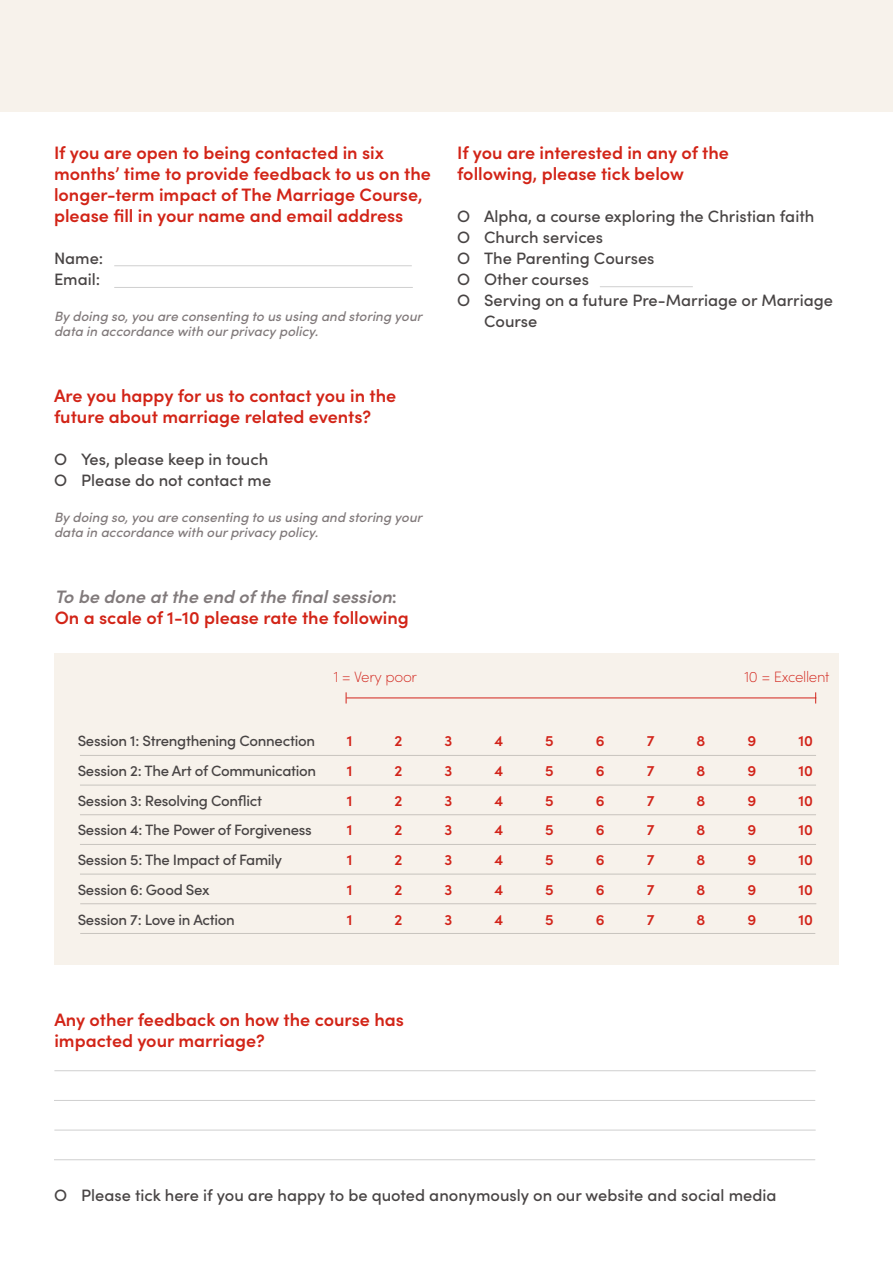
<style>
.page{position:relative;width:893px;height:1263px;background:#fff}
.page>*{position:absolute;margin:0;border:0;box-sizing:border-box;transform-origin:0 0}
.t1{font:600 18px/21px "Sofia Pro";color:#d22417}
.t2{font:500 16.5px/21px "Sofia Pro";color:#484444}
.t3{font:500 15px/29.7px "Sofia Pro";letter-spacing:-.02em;color:#484444}
.t4{font:600 15px "Sofia Pro";color:#d2241a}
.t5{font:200 15px "Sofia Pro";letter-spacing:-.02em;color:#d2241b}
.t6{font:italic 500 13.5px/15px "Sofia Pro";color:#817a7b}
.s1{font-style:italic;color:#817a7b}
.s2{color:#817a7b}
</style>
<div class="page">
<div style="left:1px;top:0;width:892px;height:112px;background:#f7f2eb"></div>
<div style="left:54px;top:654px;width:785px;height:311px;background:#f7f2eb"></div>
<hr style="left:80px;top:755px;width:736px;height:1px;background:#000">
<hr style="left:80px;top:785px;width:736px;height:1px;background:#000">
<hr style="left:80px;top:814px;width:736px;height:1px;background:#000">
<hr style="left:80px;top:844px;width:736px;height:1px;background:#000">
<hr style="left:80px;top:874px;width:736px;height:1px;background:#000">
<hr style="left:346px;top:697px;width:470px;height:1px;background:#d2241b">
<hr style="left:600px;top:286px;width:93px;height:1px;background:#000">
<hr style="left:114px;top:265px;width:298px;height:1px;background:#000">
<hr style="left:114px;top:287px;width:299px;height:1px;background:#000">
<hr style="left:80px;top:903px;width:736px;height:1px;background:#000">
<hr style="left:80px;top:933px;width:735px;height:1px;background:#000">
<hr style="left:54px;top:1070px;width:762px;height:1px;background:#000">
<hr style="left:54px;top:1100px;width:761px;height:1px;background:#000">
<hr style="left:54px;top:1130px;width:762px;height:1px;background:#000">
<hr style="left:54px;top:1159px;width:761px;height:1px;background:#000">
<p class="t1" style="left:54px;top:141px;width:378px">If you are open to being contacted in six months’ time to provide feedback to us on the longer-term impact of The Marriage Course, please fill in your name and email address</p>
<p class="t2" style="left:54px;top:247px;width:51px">Name:<br>Email:</p>
<p class="t6" style="left:54px;top:308px;width:370px">By doing so, you are consenting to us using and storing your data in accordance with our privacy policy.</p>
<p class="t1" style="left:54px;top:384px;width:344px">Are you happy for us to contact you in the future about marriage related events?</p>
<p class="t2" style="left:54px;top:448px;width:219px">O Yes, please keep in touch<br>O Please do not contact me</p>
<p class="t6" style="left:54px;top:509px;width:370px">By doing so, you are consenting to us using and storing your data in accordance with our privacy policy.</p>
<p class="t1" style="left:55px;top:585px;width:356px"><span class="s1">To be done at the end of the final session</span><span class="s2">:<br></span>On a scale of 1-10 please rate the following</p>
<p class="t1" style="left:457px;top:141px;width:273px">If you are interested in any of the following, please tick below</p>
<p class="t2" style="left:457px;top:205px;width:359px">O Alpha, a course exploring the Christian faith</p>
<p class="t2" style="left:457px;top:226px;width:147px">O Church services</p>
<p class="t2" style="left:457px;top:247px;width:199px">O The Parenting Courses</p>
<p class="t2" style="left:457px;top:268px;width:133px">O Other courses</p>
<p class="t2" style="left:457px;top:289px;width:377px">O Serving on a future Pre-Marriage or Marriage</p>
<p class="t2" style="left:484px;top:310px;width:55px">Course</p>
<p class="t5" style="left:334px;top:666px;width:85px">1 = Very poor</p>
<p class="t5" style="left:744px;top:666px;width:86px">10 = Excellent</p>
<p class="t3" style="left:78px;top:725px;width:240px">Session 1: Strengthening Connection<br>Session 2: The Art of Communication<br>Session 3: Resolving Conflict<br>Session 4: The Power of Forgiveness<br>Session 5: The Impact of Family<br>Session 6: Good Sex<br>Session 7: Love in Action</p>
<p class="t4" style="left:347px;top:730px;width:7px">1</p>
<p class="t4" style="left:394px;top:730px;width:9px">2</p>
<p class="t4" style="left:444px;top:730px;width:9px">3</p>
<p class="t4" style="left:494px;top:730px;width:10px">4</p>
<p class="t4" style="left:545px;top:730px;width:10px">5</p>
<p class="t4" style="left:596px;top:730px;width:10px">6</p>
<p class="t4" style="left:647px;top:730px;width:9px">7</p>
<p class="t4" style="left:696px;top:730px;width:10px">8</p>
<p class="t4" style="left:747px;top:730px;width:10px">9</p>
<p class="t4" style="left:798px;top:730px;width:16px">10</p>
<p class="t4" style="left:347px;top:759px;width:7px">1</p>
<p class="t4" style="left:394px;top:759px;width:9px">2</p>
<p class="t4" style="left:444px;top:759px;width:9px">3</p>
<p class="t4" style="left:494px;top:759px;width:10px">4</p>
<p class="t4" style="left:545px;top:759px;width:10px">5</p>
<p class="t4" style="left:596px;top:759px;width:10px">6</p>
<p class="t4" style="left:647px;top:759px;width:9px">7</p>
<p class="t4" style="left:696px;top:759px;width:10px">8</p>
<p class="t4" style="left:747px;top:759px;width:10px">9</p>
<p class="t4" style="left:798px;top:759px;width:16px">10</p>
<p class="t4" style="left:347px;top:789px;width:7px">1</p>
<p class="t4" style="left:394px;top:789px;width:9px">2</p>
<p class="t4" style="left:444px;top:789px;width:9px">3</p>
<p class="t4" style="left:494px;top:789px;width:10px">4</p>
<p class="t4" style="left:545px;top:789px;width:10px">5</p>
<p class="t4" style="left:596px;top:789px;width:10px">6</p>
<p class="t4" style="left:647px;top:789px;width:9px">7</p>
<p class="t4" style="left:696px;top:789px;width:10px">8</p>
<p class="t4" style="left:747px;top:789px;width:10px">9</p>
<p class="t4" style="left:798px;top:789px;width:16px">10</p>
<p class="t4" style="left:347px;top:819px;width:7px">1</p>
<p class="t4" style="left:394px;top:819px;width:9px">2</p>
<p class="t4" style="left:444px;top:819px;width:9px">3</p>
<p class="t4" style="left:494px;top:819px;width:10px">4</p>
<p class="t4" style="left:545px;top:819px;width:10px">5</p>
<p class="t4" style="left:596px;top:819px;width:10px">6</p>
<p class="t4" style="left:647px;top:819px;width:9px">7</p>
<p class="t4" style="left:696px;top:819px;width:10px">8</p>
<p class="t4" style="left:747px;top:819px;width:10px">9</p>
<p class="t4" style="left:798px;top:819px;width:16px">10</p>
<p class="t4" style="left:347px;top:848px;width:7px">1</p>
<p class="t4" style="left:394px;top:848px;width:9px">2</p>
<p class="t4" style="left:444px;top:848px;width:9px">3</p>
<p class="t4" style="left:494px;top:848px;width:10px">4</p>
<p class="t4" style="left:545px;top:848px;width:10px">5</p>
<p class="t4" style="left:596px;top:848px;width:10px">6</p>
<p class="t4" style="left:647px;top:848px;width:9px">7</p>
<p class="t4" style="left:696px;top:848px;width:10px">8</p>
<p class="t4" style="left:747px;top:848px;width:10px">9</p>
<p class="t4" style="left:798px;top:848px;width:16px">10</p>
<p class="t4" style="left:347px;top:878px;width:7px">1</p>
<p class="t4" style="left:394px;top:878px;width:9px">2</p>
<p class="t4" style="left:444px;top:878px;width:9px">3</p>
<p class="t4" style="left:494px;top:878px;width:10px">4</p>
<p class="t4" style="left:545px;top:878px;width:10px">5</p>
<p class="t4" style="left:596px;top:878px;width:10px">6</p>
<p class="t4" style="left:647px;top:878px;width:9px">7</p>
<p class="t4" style="left:696px;top:878px;width:10px">8</p>
<p class="t4" style="left:747px;top:878px;width:10px">9</p>
<p class="t4" style="left:798px;top:878px;width:16px">10</p>
<p class="t4" style="left:347px;top:908px;width:7px">1</p>
<p class="t4" style="left:394px;top:908px;width:9px">2</p>
<p class="t4" style="left:444px;top:908px;width:9px">3</p>
<p class="t4" style="left:494px;top:908px;width:10px">4</p>
<p class="t4" style="left:545px;top:908px;width:10px">5</p>
<p class="t4" style="left:596px;top:908px;width:10px">6</p>
<p class="t4" style="left:647px;top:908px;width:9px">7</p>
<p class="t4" style="left:696px;top:908px;width:10px">8</p>
<p class="t4" style="left:747px;top:908px;width:10px">9</p>
<p class="t4" style="left:798px;top:908px;width:16px">10</p>
<p class="t1" style="left:54px;top:1008px;width:351px">Any other feedback on how the course has impacted your marriage?</p>
<p class="t2" style="left:54px;top:1184px;width:724px">O Please tick here if you are happy to be quoted anonymously on our website and social media</p>
</div>
